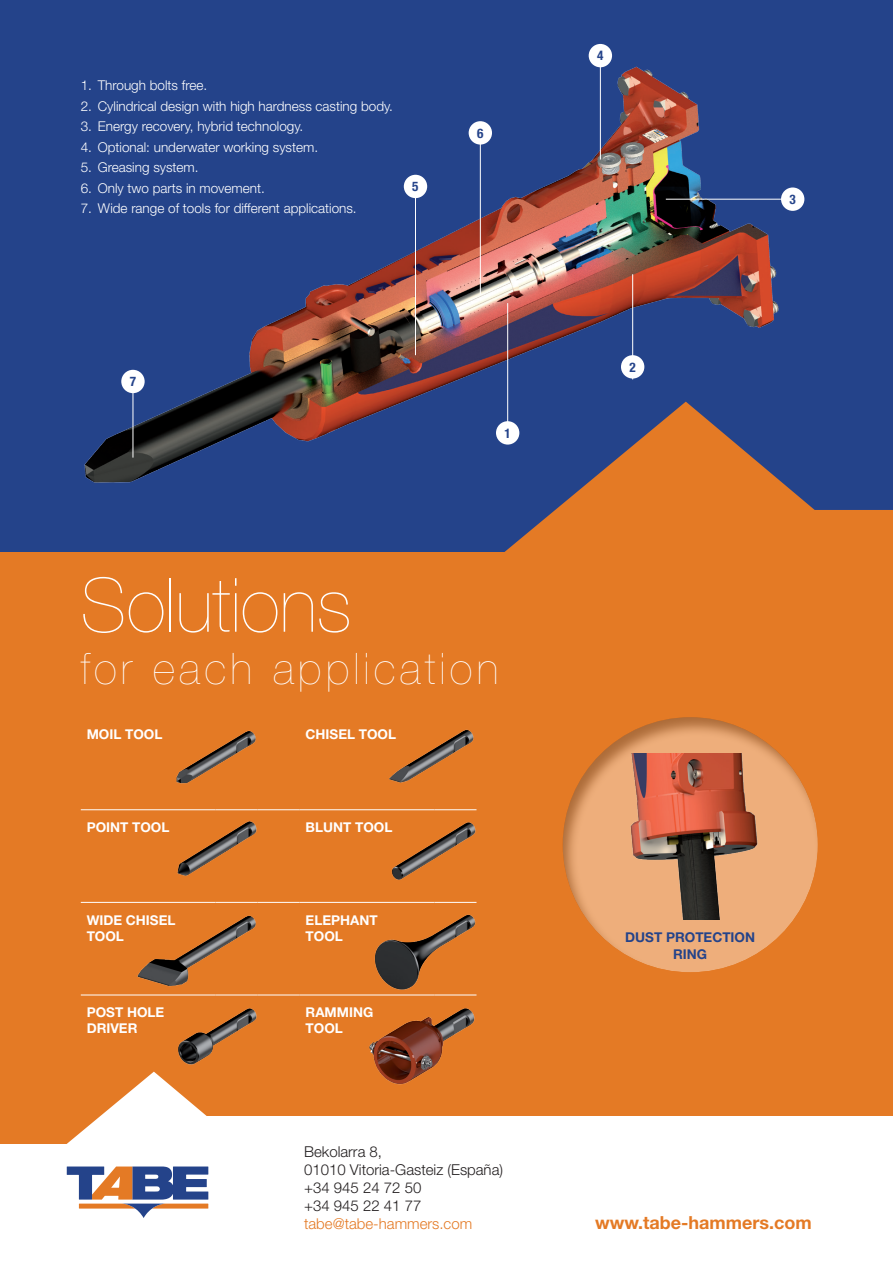
<style>
.page{position:relative;width:893px;height:1263px;background:#fff}
.page>*{position:absolute;margin:0;border:0;box-sizing:border-box;transform-origin:0 0}
.t1{font:200 75px "Helvetica Neue LT Std";color:#fff}
.t2{font:200 43.5px "Helvetica Neue LT Std";letter-spacing:.1em;color:#fff}
.t3{font:700 18px "Helvetica Neue LT Std";color:#e47a25}
.t4{font:300 15px "Helvetica Neue LT Std";color:#231f20}
.t5{font:300 15px "Helvetica Neue LT Std";color:#e47a25}
.TEXTO{font:300 13.5px "Helvetica Neue LT Std";color:#fff}
.TEXTO-2{font:700 13.5px/16.2px "Helvetica Neue LT Std";color:#fff}
.TEXTO-3{font:700 13.5px/16.2px "Helvetica Neue LT Std";color:#24438a;text-align:center}
.t6{font:700 condensed 13.2px "Helvetica Neue LT Std";color:#24438a}
</style>
<div class="page">
<div style="left:0;top:0;width:893px;height:583px;background:#24438a"></div>
<div style="left:0;top:553px;width:893px;height:710px;background:#e47a25"></div>
<svg style="left:480px;top:491px;width:413px;height:62px;fill:#e47a25"></svg>
<svg style="left:0;top:1071px;width:386px;height:74px"></svg>
<div style="left:132px;top:1117px;width:761px;height:146px;background:#fff"></div>
<div style="left:0;top:1145px;width:893px;height:118px;background:#fff"></div>
<svg style="left:67px;top:1166px;width:141px;height:52px"></svg>
<img style="left:84px;top:51px;width:708px;height:445px">
<hr style="left:632px;top:274px;width:1px;height:105px;background:#fff">
<div style="left:621px;top:355px;width:23px;height:24px;background:#fff;border-radius:50%"></div>
<hr style="left:666px;top:199px;width:135px;height:1px;background:#fff">
<div style="left:781px;top:187px;width:23px;height:24px;background:#fff;border-radius:50%"></div>
<hr style="left:507px;top:303px;width:1px;height:123px;background:#fff">
<div style="left:496px;top:421px;width:23px;height:24px;background:#fff;border-radius:50%"></div>
<hr style="left:480px;top:133px;width:1px;height:161px;background:#fff">
<div style="left:469px;top:121px;width:23px;height:24px;background:#fff;border-radius:50%"></div>
<hr style="left:415px;top:193px;width:1px;height:162px;background:#fff">
<div style="left:404px;top:175px;width:23px;height:23px;background:#fff;border-radius:50%"></div>
<hr style="left:133px;top:373px;width:1px;height:85px;background:#fff">
<div style="left:121px;top:370px;width:24px;height:23px;background:#fff;border-radius:50%"></div>
<hr style="left:600px;top:55px;width:1px;height:105px;background:#fff">
<div style="left:589px;top:44px;width:23px;height:23px;background:#fff;border-radius:50%"></div>
<hr style="left:81px;top:809px;width:134px;height:1px;background:#fff">
<hr style="left:215px;top:809px;width:43px;height:1px;background:#fff">
<hr style="left:258px;top:809px;width:42px;height:1px;background:#fff">
<hr style="left:300px;top:809px;width:134px;height:1px;background:#fff">
<hr style="left:434px;top:809px;width:42px;height:1px;background:#fff">
<hr style="left:81px;top:902px;width:134px;height:1px;background:#fff">
<hr style="left:215px;top:902px;width:43px;height:1px;background:#fff">
<hr style="left:258px;top:902px;width:42px;height:1px;background:#fff">
<hr style="left:300px;top:902px;width:134px;height:1px;background:#fff">
<hr style="left:434px;top:902px;width:42px;height:1px;background:#fff">
<hr style="left:81px;top:995px;width:134px;height:1px;background:#fff">
<hr style="left:215px;top:995px;width:43px;height:1px;background:#fff">
<hr style="left:258px;top:995px;width:42px;height:1px;background:#fff">
<hr style="left:300px;top:995px;width:134px;height:1px;background:#fff">
<hr style="left:434px;top:995px;width:42px;height:1px;background:#fff">
<img style="left:176px;top:731px;width:80px;height:53px">
<img style="left:389px;top:729px;width:85px;height:54px">
<img style="left:177px;top:821px;width:80px;height:55px">
<img style="left:392px;top:822px;width:84px;height:58px">
<img style="left:137px;top:915px;width:119px;height:72px">
<img style="left:374px;top:914px;width:102px;height:76px">
<img style="left:178px;top:1008px;width:79px;height:57px">
<img style="left:369px;top:1008px;width:106px;height:78px">
<div style="left:561px;top:716px;width:257px;height:257px;background:#231f20;opacity:.75"></div>
<img style="left:606px;top:753px;width:168px;height:166px">
<p class="TEXTO" style="left:81px;top:77px;width:128px">1. Through bolts free.</p>
<p class="TEXTO" style="left:81px;top:98px;width:314px">2. Cylindrical design with high hardness casting body.</p>
<p class="TEXTO" style="left:81px;top:118px;width:224px">3. Energy recovery, hybrid technology.</p>
<p class="TEXTO" style="left:81px;top:139px;width:239px">4. Optional: underwater working system.</p>
<p class="TEXTO" style="left:81px;top:159px;width:119px">5. Greasing system.</p>
<p class="TEXTO" style="left:81px;top:180px;width:186px">6. Only two parts in movement.</p>
<p class="TEXTO" style="left:81px;top:200px;width:277px">7. Wide range of tools for different applications.</p>
<p class="t6" style="left:412px;top:178px;width:8px">5</p>
<p class="t6" style="left:477px;top:125px;width:8px">6</p>
<p class="t6" style="left:130px;top:373px;width:8px">7</p>
<p class="t6" style="left:504px;top:425px;width:8px">1</p>
<p class="t1" style="left:81px;top:562px;width:272px">Solutions</p>
<p class="t2" style="left:81px;top:643px;width:419px">for each application</p>
<p class="TEXTO-2" style="left:87px;top:726px;width:77px">MOIL TOOL</p>
<p class="TEXTO-2" style="left:306px;top:726px;width:92px">CHISEL TOOL</p>
<p class="TEXTO-2" style="left:87px;top:819px;width:84px">POINT TOOL</p>
<p class="TEXTO-2" style="left:306px;top:819px;width:88px">BLUNT TOOL</p>
<p class="TEXTO-2" style="left:87px;top:911px;width:90px">WIDE CHISEL<br>TOOL</p>
<p class="TEXTO-2" style="left:306px;top:911px;width:74px">ELEPHANT<br>TOOL</p>
<p class="TEXTO-2" style="left:87px;top:1004px;width:79px">POST HOLE<br>DRIVER</p>
<p class="TEXTO-2" style="left:306px;top:1004px;width:69px">RAMMING<br>TOOL</p>
<p class="t6" style="left:597px;top:48px;width:8px">4</p>
<p class="t6" style="left:629px;top:359px;width:8px">2</p>
<p class="t6" style="left:789px;top:191px;width:8px">3</p>
<p class="TEXTO-3" style="left:625px;top:929px;width:131px">DUST PROTECTION<br>RING</p>
<p class="t4" style="left:304px;top:1143px;width:80px">Bekolarra 8,</p>
<p class="t4" style="left:304px;top:1161px;width:201px">01010 Vitoria-Gasteiz (España)</p>
<p class="t4" style="left:304px;top:1179px;width:119px">+34 945 24 72 50</p>
<p class="t4" style="left:304px;top:1197px;width:119px">+34 945 22 41 77</p>
<p class="t5" style="left:304px;top:1215px;width:170px">tabe@tabe-hammers.com</p>
<p class="t3" style="left:595px;top:1212px;width:218px">www.tabe-hammers.com</p>
</div>
